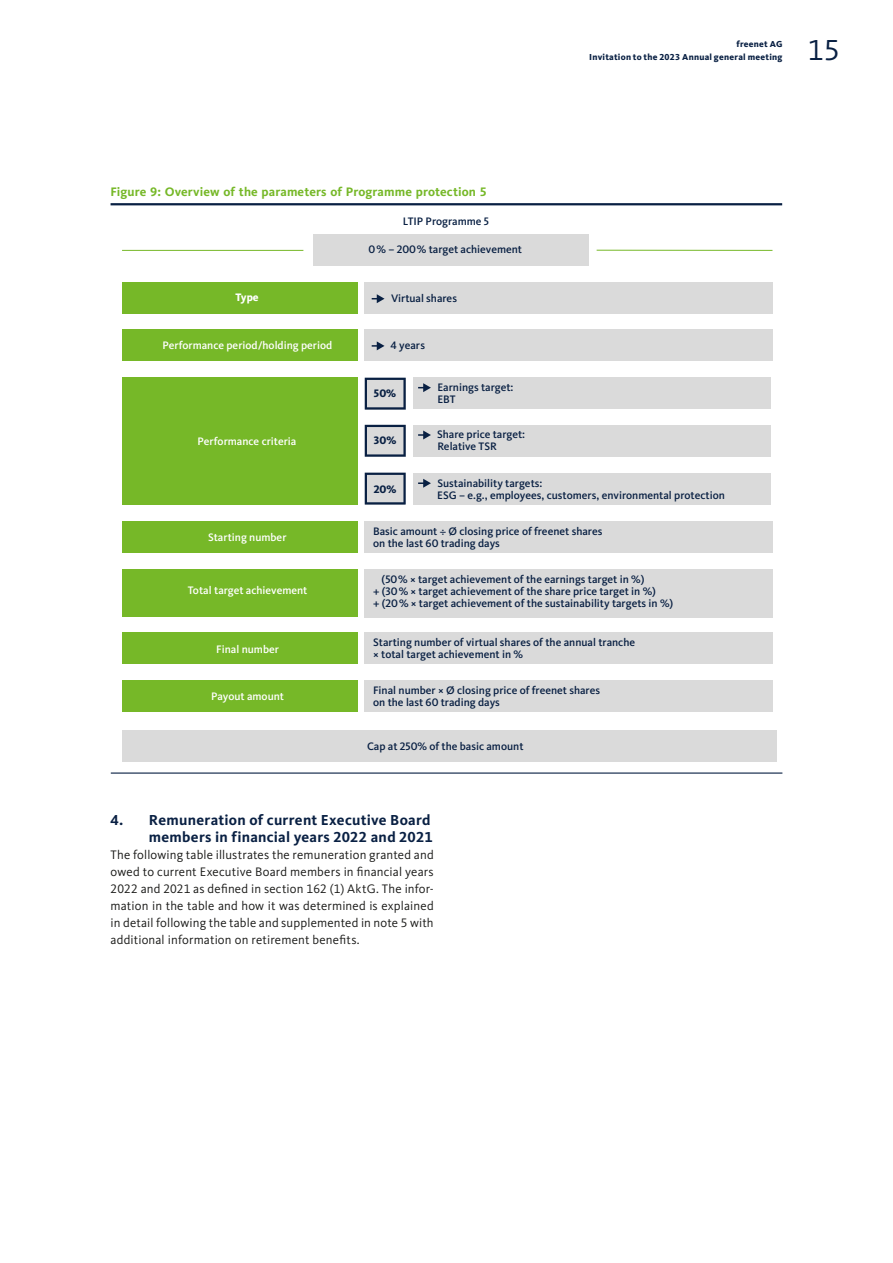
<style>
.page{position:relative;width:893px;height:1263px;background:#fff}
.page>*{position:absolute;margin:0;border:0;box-sizing:border-box;transform-origin:0 0}
.t1{font:30px "Kievit Pro";color:#092043}
.t2{font:700 15px/17px "Kievit OT";letter-spacing:.02em;color:#092043;text-align:right}
.t3{font:12.75px/17px "Kievit Pro";letter-spacing:.01em;color:#1a1a18;text-align:justify}
.t4{font:700 12.75px "Kievit OT";letter-spacing:.01em;color:#76b828}
.t5{font:500 11.25px/12px "Kievit Pro";color:#092043}
.t6{font:500 11.25px "Kievit Pro";color:#fff}
.t7{font:800 11.25px "Kievit Pro";color:#092043}
.t8{font:800 11.25px "Kievit Pro";color:#fff}
.t9{font:800 9px/12.8px "Kievit Pro";letter-spacing:.025em;color:#092043;text-align:right}
</style>
<div class="page">
<div style="left:122px;top:282px;width:236px;height:31px;background:#76b828"></div>
<hr style="left:111px;top:203px;width:671px;height:2px;background:#092043">
<hr style="left:111px;top:772px;width:671px;height:2px;background:#092043">
<div style="left:122px;top:329px;width:235px;height:32px;background:#76b828"></div>
<div style="left:122px;top:377px;width:235px;height:128px;background:#76b828"></div>
<div style="left:122px;top:521px;width:236px;height:32px;background:#76b828"></div>
<div style="left:122px;top:569px;width:236px;height:47px;background:#76b828"></div>
<div style="left:122px;top:632px;width:236px;height:32px;background:#76b828"></div>
<div style="left:122px;top:680px;width:236px;height:32px;background:#76b828"></div>
<div style="left:122px;top:730px;width:655px;height:32px;background:#dadada"></div>
<div style="left:313px;top:234px;width:275px;height:32px;background:#dadada"></div>
<div style="left:364px;top:282px;width:408px;height:32px;background:#dadada"></div>
<svg style="left:365px;top:378px;width:41px;height:32px"></svg>
<svg style="left:365px;top:425px;width:41px;height:32px"></svg>
<svg style="left:365px;top:473px;width:41px;height:31px"></svg>
<hr style="left:122px;top:250px;width:181px;height:1px;background:#76b828">
<hr style="left:597px;top:250px;width:175px;height:1px;background:#76b828">
<svg style="left:372px;top:294px;width:13px;height:9px"></svg>
<div style="left:364px;top:329px;width:408px;height:32px;background:#dadada"></div>
<svg style="left:372px;top:341px;width:13px;height:9px"></svg>
<div style="left:364px;top:521px;width:408px;height:32px;background:#dadada"></div>
<div style="left:364px;top:680px;width:408px;height:32px;background:#dadada"></div>
<div style="left:364px;top:632px;width:408px;height:32px;background:#dadada"></div>
<div style="left:364px;top:569px;width:408px;height:48px;background:#dadada"></div>
<div style="left:413px;top:377px;width:358px;height:32px;background:#dadada"></div>
<svg style="left:418px;top:383px;width:13px;height:9px"></svg>
<div style="left:413px;top:425px;width:358px;height:31px;background:#dadada"></div>
<svg style="left:418px;top:430px;width:13px;height:9px"></svg>
<div style="left:413px;top:473px;width:358px;height:32px;background:#dadada"></div>
<svg style="left:418px;top:479px;width:13px;height:9px"></svg>
<p class="t9" style="left:670px;top:37px;width:114px">freenet AG<br>Remuneration report 2022</p>
<p class="t9" style="left:589px;top:50px;width:195px">Invitation to the 2023 An ual general meeting</p>
<h1 class="t1" style="left:808px;top:32px;width:33px">13</h1>
<h1 class="t1" style="left:824px;top:32px;width:17px">5</h1>
<p class="t4" style="left:111px;top:184px;width:378px">Figure 9: Overview of the parameters of Programme protection 5</p>
<p class="t5" style="left:403px;top:215px;width:88px">LTIP Programme 5</p>
<p class="t5" style="left:369px;top:243px;width:155px">0% – 200% target achievement</p>
<p class="t8" style="left:235px;top:291px;width:25px">Type</p>
<p class="t5" style="left:391px;top:292px;width:68px">Virtual shares</p>
<p class="t6" style="left:162px;top:338px;width:171px">Performance period/holding period</p>
<p class="t6" style="left:198px;top:434px;width:100px">Performance criteria</p>
<p class="t6" style="left:208px;top:530px;width:80px">Starting number</p>
<p class="t6" style="left:188px;top:584px;width:121px">Total target achievement</p>
<p class="t6" style="left:216px;top:642px;width:64px">Final number</p>
<p class="t6" style="left:211px;top:689px;width:74px">Payout amount</p>
<p class="t5" style="left:391px;top:339px;width:36px">4 years</p>
<p class="t7" style="left:374px;top:387px;width:24px">50%</p>
<p class="t7" style="left:374px;top:434px;width:24px">30%</p>
<p class="t7" style="left:374px;top:483px;width:24px">20%</p>
<p class="t5" style="left:437px;top:381px;width:78px">Earnings target:<br>EBT</p>
<p class="t5" style="left:437px;top:429px;width:89px">Share price target:<br>Relative TSR</p>
<p class="t5" style="left:437px;top:477px;width:289px">Sustainability targets:<br>ESG – e.g., employees, customers, environmental protection</p>
<p class="t5" style="left:373px;top:525px;width:231px">Basic amount ÷ Ø closing price of freenet shares on the last 60 trading days</p>
<p class="t5" style="left:373px;top:573px;width:302px;text-indent:8px">(50% × target achievement of the earnings target in %)<br>+ (30% × target achievement of the share price target in %)<br>+ (20% × target achievement of the sustainability targets in %)</p>
<p class="t5" style="left:373px;top:636px;width:263px">Starting number of virtual shares of the annual tranche × total target achievement in %</p>
<p class="t5" style="left:373px;top:684px;width:228px">Final number × Ø closing price of freenet shares on the last 60 trading days</p>
<p class="t5" style="left:367px;top:740px;width:158px">Cap at 250% of the basic amount</p>
<h2 class="t2" style="left:111px;top:811px;width:324px">4. Remuneration of current Executive Board members in financial years 2022 and 2021</h2>
<p class="t3" style="left:111px;top:846px;width:325px">The following table illustrates the remuneration granted and owed to current Executive Board members in financial years 2022 and 2021 as defined in section 162 (1) AktG. The infor&shy;mation in the table and how it was determined is explained in detail following the table and supplemented in note 5 with additional information on retirement benefits.</p>
</div>
